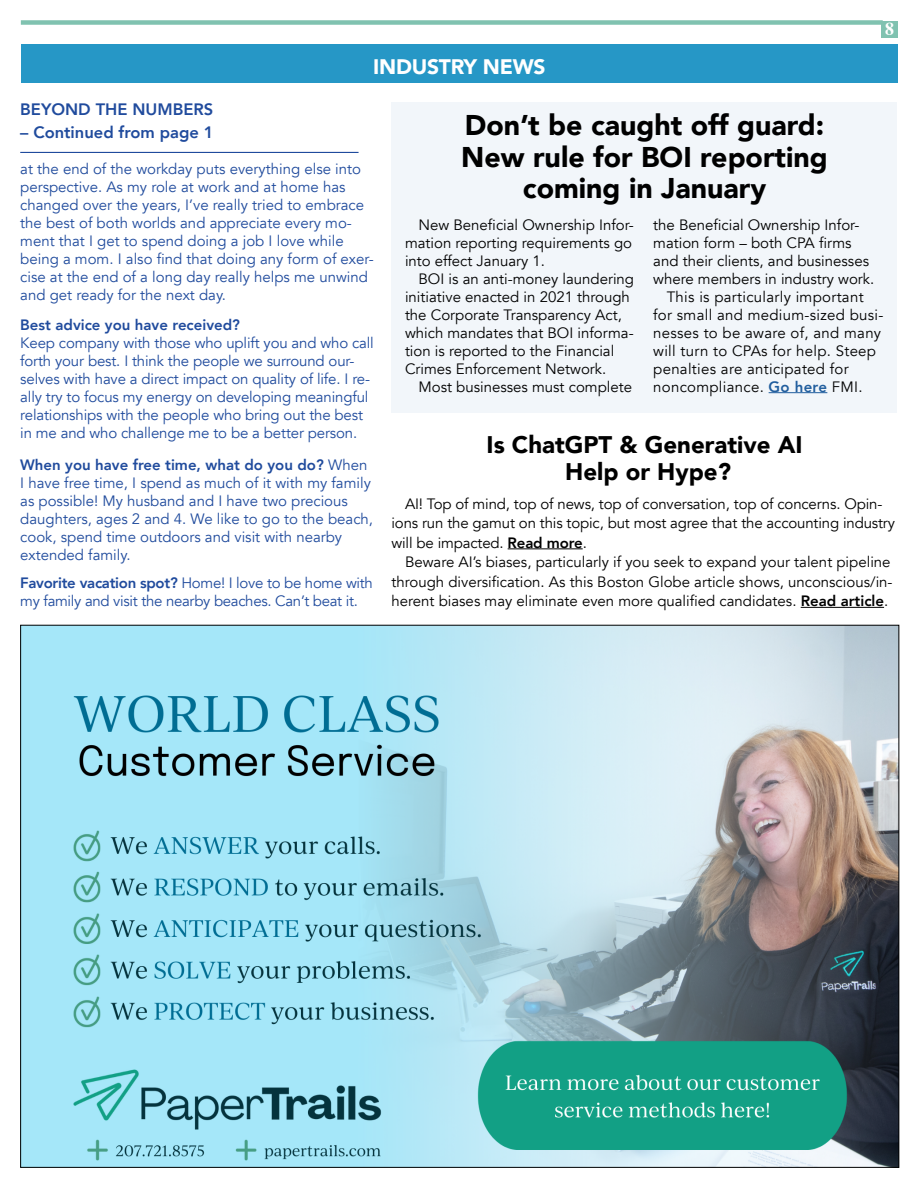
<style>
.page{position:relative;width:918px;height:1188px;background:#fff}
.page>*{position:absolute;margin:0;border:0;box-sizing:border-box;transform-origin:0 0}
.t1{font:900 28.5px/31.5px "Avenir";color:#000;text-align:center}
.t2{font:900 24px/27px "Avenir";color:#000;text-align:center}
.t3{font:900 21px "Avenir";letter-spacing:-.01em;color:#fff}
.t4{font:700 18px "Times";color:#fff}
.t5{font:800 16.5px "Avenir";color:#204b9d}
.t6{font:15px/18px "Avenir";color:#204b9d}
.t7{font:15px/18px "Avenir";color:#000}
.t8{font:15px "Avenir";letter-spacing:.02em;color:#000}
.t9{font:15px/18px "Avenir";letter-spacing:-.02em;color:#204b9d}
.t10{font:800 15px "Avenir";color:#204b9d}
.s1{font-weight:800}
.s2{font-weight:800;color:#215e9e}
</style>
<div class="page">
<div style="left:21px;top:20px;width:862px;height:5px;background:#80c2b0"></div>
<div style="left:882px;top:21px;width:16px;height:16px;background:#80c2b0"></div>
<div style="left:21px;top:45px;width:877px;height:38px;background:#2697c6"></div>
<div style="left:392px;top:102px;width:505px;height:311px;background:#f2f6fa"></div>
<hr style="left:769px;top:392px;width:58px;height:1px;background:#215e9e">
<hr style="left:20px;top:152px;width:339px;height:1px;background:#204b9d">
<img style="left:22px;top:627px;width:875px;height:539px">
<hr style="left:508px;top:548px;width:75px;height:1px;background:#000">
<hr style="left:801px;top:607px;width:83px;height:1px;background:#000">
<h3 class="t3" style="left:373px;top:49px;width:174px">INDUSTRY NEWS</h3>
<p class="t4" style="left:885px;top:11px;width:10px">8</p>
<p class="t5" style="left:20px;top:96px;width:195px">BEYOND THE NUMBERS</p>
<p class="t5" style="left:20px;top:119px;width:195px">– Continued from page 1</p>
<p class="t6" style="left:20px;top:160px;width:355px">at the end of the workday puts everything else into perspective. As my role at work and at home has changed over the years, I’ve really tried to embrace the best of both worlds and appreciate every mo&shy;ment that I get to spend doing a job I love while being a mom. I also find that doing any form of exer&shy;cise at the end of a long day really helps me unwind and get ready for the next day.</p>
<p class="t10" style="left:20px;top:313px;width:221px">Best advice you have received?</p>
<p class="t6" style="left:20px;top:334px;width:355px">Keep company with those who uplift you and who call forth your best. I think the people we surround our&shy;selves with have a direct impact on quality of life. I re&shy;ally try to focus my energy on developing meaningful relationships with the people who bring out the best in me and who challenge me to be a better person.</p>
<p class="t6" style="left:20px;top:456px;width:354px"><span class="s1">When you have free time, what do you do?</span> When I have free time, I spend as much of it with my family as possible! My husband and I have two precious daughters, ages 2 and 4. We like to go to the beach, cook, spend time outdoors and visit with nearby extended family.</p>
<p class="t9" style="left:20px;top:574px;width:354px"><span class="s1">Favorite vacation spot?</span> Home! I love to be home with my family and visit the nearby beaches. Can’t beat it.</p>
<h1 class="t1" style="left:461px;top:109px;width:368px">Don’t be caught off guard:<br>New rule for BOI reporting coming in January</h1>
<p class="t7" style="left:405px;top:216px;width:230px;text-align:justify;text-indent:14px">New Beneficial Ownership Infor&shy;mation reporting requirements go into effect January 1.</p>
<p class="t7" style="left:405px;top:270px;width:231px;text-indent:14px">BOI is an anti-money laundering initiative enacted in 2021 through the Corporate Transparency Act, which mandates that BOI informa&shy;tion is reported to the Financial<br>Crimes Enforcement Network.</p>
<p class="t7" style="left:418px;top:378px;width:215px">Most businesses must complete</p>
<p class="t7" style="left:653px;top:216px;width:208px">the Beneficial Ownership Infor-</p>
<p class="t7" style="left:653px;top:234px;width:200px">mation form – both CPA firms</p>
<p class="t7" style="left:653px;top:252px;width:217px">and their clients, and businesses</p>
<p class="t7" style="left:653px;top:270px;width:223px">where members in industry work.</p>
<p class="t8" style="left:667px;top:287px;width:198px">This is particularly important</p>
<p class="t8" style="left:653px;top:305px;width:232px">for small and medium-sized busi-</p>
<p class="t8" style="left:653px;top:323px;width:229px">nesses to be aware of, and many</p>
<p class="t8" style="left:653px;top:341px;width:224px">will turn to CPAs for help. Steep</p>
<p class="t8" style="left:653px;top:359px;width:197px">penalties are anticipated for</p>
<p class="t8" style="left:653px;top:377px;width:211px">noncompliance. <span class="s2">Go here</span> FMI.</p>
<h2 class="t2" style="left:487px;top:430px;width:317px">Is ChatGPT &amp; Generative AI<br>Help or Hype?</h2>
<p class="t7" style="left:392px;top:494px;width:505px;line-height:19.5px;text-indent:14px">AI! Top of mind, top of news, top of conversation, top of concerns. Opin&shy;ions run the gamut on this topic, but most agree that the accounting industry will be impacted. <span class="s1">Read more</span>.</p>
<p class="t7" style="left:392px;top:553px;width:503px;line-height:19.5px;text-indent:14px">Beware AI’s biases, particularly if you seek to expand your talent pipeline through diversification. As this Boston Globe article shows, unconscious/in&shy;herent biases may eliminate even more qualified candidates. <span class="s1">Read article</span>.</p>
</div>
